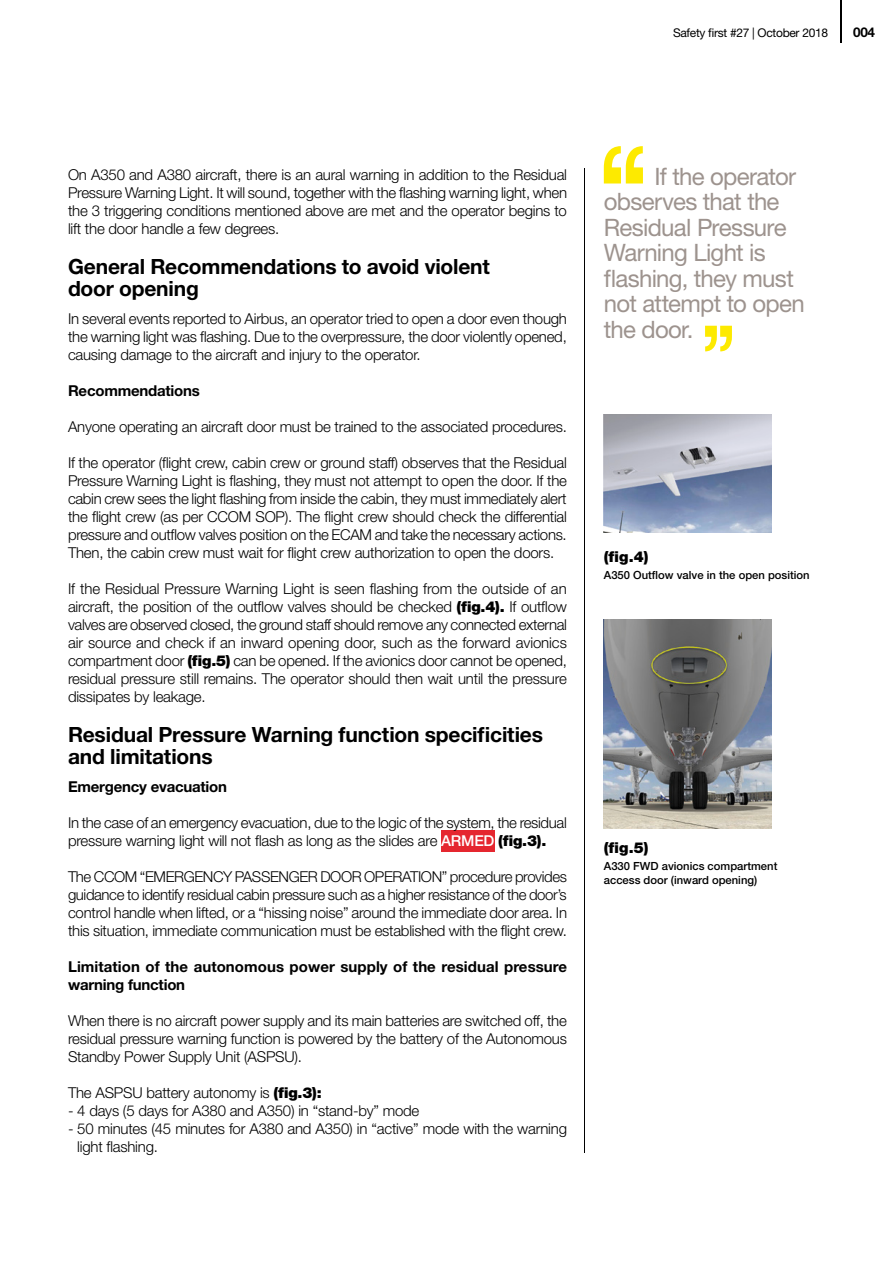
<style>
.page{position:relative;width:893px;height:1263px;background:#fff}
.page>*{position:absolute;margin:0;border:0;box-sizing:border-box;transform-origin:0 0}
.t1{font:24px/25.5px "Helvetica Neue LT Std";letter-spacing:-.03em;color:#9d938e}
.t2{font:700 21px/22.5px "Helvetica Neue LT Std";letter-spacing:-.01em;color:#000}
.t3{font:300 15px/18px "Helvetica Neue LT Std";letter-spacing:-.015em;color:#000;text-align:justify}
.t4{font:700 15px/18px "Helvetica Neue LT Std";letter-spacing:.005em;color:#000}
.t5{font:700 15px "Helvetica Neue LT Std";letter-spacing:-.015em;color:#000}
.t6{font:900 15px "Helvetica Neue LT Std";color:#000}
.t7{font:700 13.5px "Helvetica Neue LT Std";color:#000}
.t8{font:12px "Helvetica Neue LT Std";letter-spacing:-.025em;color:#000}
.t9{font:500 11.25px/13.5px "Helvetica Neue LT Std";color:#000}
.s1{font-weight:900}
.s2{font-weight:500;color:#fff}
</style>
<div class="page">
<hr style="left:841px;top:0;width:1px;height:43px;background:#000">
<div style="left:441px;top:830px;width:53px;height:21px;background:#e5262f"></div>
<hr style="left:584px;top:168px;width:1px;height:984px;background:#000">
<svg style="left:604px;top:146px;width:39px;height:37px"></svg>
<svg style="left:705px;top:326px;width:27px;height:25px"></svg>
<img style="left:604px;top:414px;width:168px;height:119px">
<img style="left:604px;top:619px;width:168px;height:209px">
<p class="t8" style="left:673px;top:25px;width:157px">Safety first #27 | October 2018</p>
<p class="t7" style="left:853px;top:23px;width:23px">004</p>
<p class="t3" style="left:68px;top:165px;width:501px">On A350 and A380 aircraft, there is an aural warning in addition to the Residual Pressure Warning Light. It will sound, together with the flashing warning light, when the 3 triggering conditions mentioned above are met and the operator begins to lift the door handle a few degrees.</p>
<h2 class="t2" style="left:68px;top:254px;width:423px">General Recommendations to avoid violent door opening</h2>
<p class="t3" style="left:68px;top:309px;width:500px">In several events reported to Airbus, an operator tried to open a door even though the warning light was flashing. Due to the overpressure, the door violently opened, causing damage to the aircraft and injury to the operator.</p>
<p class="t5" style="left:68px;top:381px;width:133px">Recommendations</p>
<p class="t3" style="left:68px;top:417px;width:500px">Anyone operating an aircraft door must be trained to the associated procedures.</p>
<p class="t3" style="left:68px;top:453px;width:500px">If the operator (flight crew, cabin crew or ground staff) observes that the Residual Pressure Warning Light is flashing, they must not attempt to open the door. If the cabin crew sees the light flashing from inside the cabin, they must immediately alert the flight crew (as per CCOM SOP). The flight crew should check the differential pressure and outflow valves position on the ECAM and take the necessary actions.<br>Then, the cabin crew must wait for flight crew authorization to open the doors.</p>
<p class="t3" style="left:68px;top:579px;width:500px">If the Residual Pressure Warning Light is seen flashing from the outside of an aircraft, the position of the outflow valves should be checked <span class="s1">(fig.4).</span> If outflow valves are observed closed, the ground staff should remove any connected external air source and check if an inward opening door, such as the forward avionics compartment door <span class="s1">(fig.5)</span> can be opened. If the avionics door cannot be opened, residual pressure still remains. The operator should then wait until the pressure dissipates by leakage.</p>
<h2 class="t2" style="left:68px;top:722px;width:476px">Residual Pressure Warning function specificities and limitations</h2>
<p class="t5" style="left:68px;top:777px;width:161px">Emergency evacuation</p>
<p class="t3" style="left:68px;top:813px;width:500px">In the case of an emergency evacuation, due to the logic of the system, the residual pressure warning light will not flash as long as the slides are <span class="s2">ARMED</span> <span class="s1">(fig.3).</span></p>
<p class="t3" style="left:68px;top:867px;width:500px">The CCOM “EMERGENCY PASSENGER DOOR OPERATION” procedure provides guidance to identify residual cabin pressure such as a higher resistance of the door’s control handle when lifted, or a “hissing noise” around the immediate door area. In this situation, immediate communication must be established with the flight crew.</p>
<p class="t4" style="left:68px;top:957px;width:501px">Limitation of the autonomous power supply of the residual pressure warning function</p>
<p class="t3" style="left:68px;top:1011px;width:500px">When there is no aircraft power supply and its main batteries are switched off, the residual pressure warning function is powered by the battery of the Autonomous Standby Power Supply Unit (ASPSU).</p>
<p class="t3" style="left:68px;top:1083px;width:255px">The ASPSU battery autonomy is <span class="s1">(fig.3):</span></p>
<p class="t3" style="left:68px;top:1101px;width:353px">- 4 days (5 days for A380 and A350) in “stand-by” mode</p>
<p class="t3" style="left:77px;top:1119px;width:491px;text-indent:-9px">- 50 minutes (45 minutes for A380 and A350) in “active” mode with the warning light flashing.</p>
<h1 class="t1" style="left:604px;top:163px;width:202px;text-indent:51px">If the operator observes that the<br>Residual Pressure<br>Warning Light is flashing, they must not attempt to open the door.</h1>
<p class="t6" style="left:604px;top:547px;width:46px">(fig.4)</p>
<p class="t9" style="left:604px;top:568px;width:207px">A350 Outflow valve in the open position</p>
<p class="t6" style="left:604px;top:838px;width:46px">(fig.5)</p>
<p class="t9" style="left:604px;top:859px;width:175px">A330 FWD avionics compartment access door (inward opening)</p>
</div>
